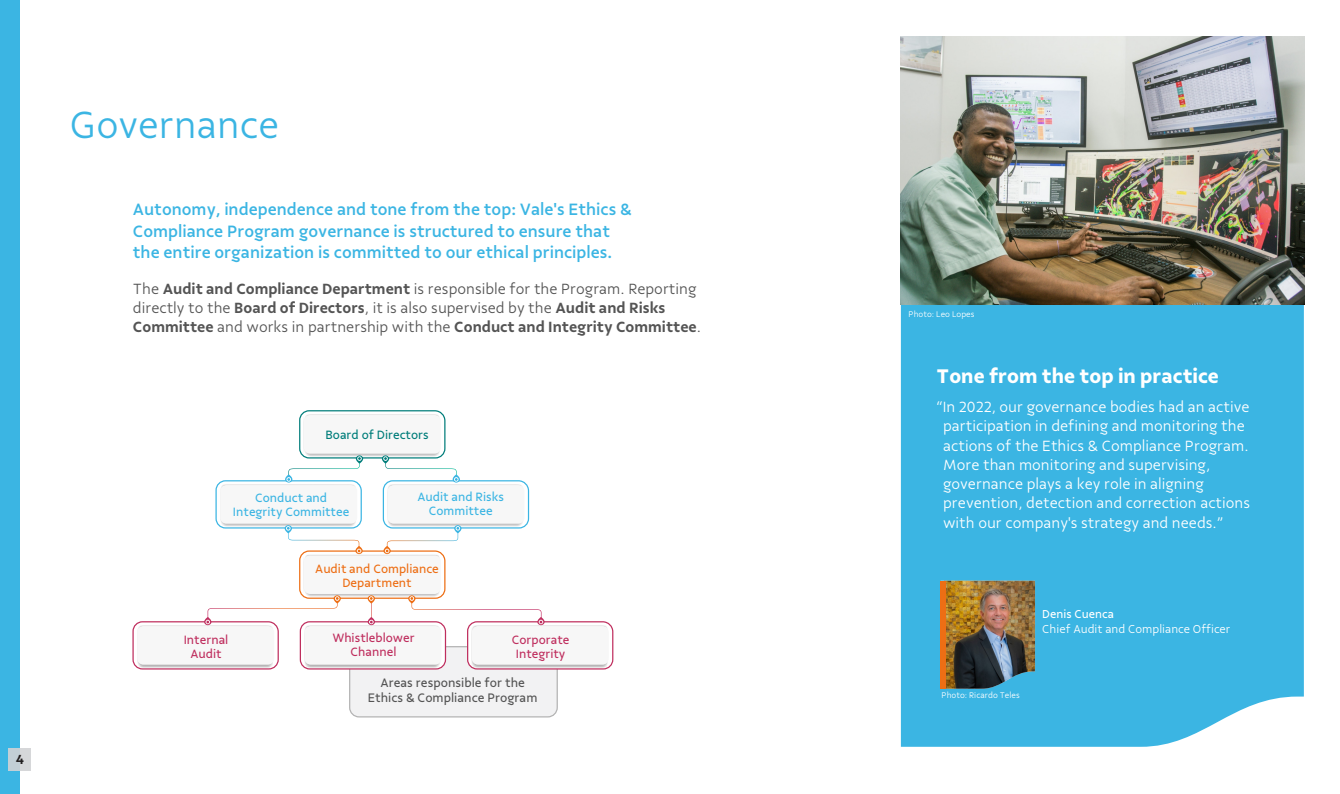
<style>
.page{position:relative;width:1340px;height:794px;background:#fff}
.page>*{position:absolute;margin:0;border:0;box-sizing:border-box;transform-origin:0 0}
.t1{font:300 40.25px "Vale Sans";color:#3bb5e3}
.t2{font:700 21px "Vale Sans";color:#fff}
.t3{font:500 17.5px/21.3px "Vale Sans";color:#3bb5e3}
.t4{font:300 15.75px/19.2px "Vale Sans";color:#fff}
.t5{font:300 15.75px/19.2px "Vale Sans";color:#545454}
.t6{font:600 14px "Vale Sans";color:#231f20}
.t7{font:13.12px/14.4px "Vale Sans";color:#545454;text-align:center}
.t8{font:12.86px/14.1px "Vale Sans";color:#bf2e5e;text-align:center}
.t9{font:12.86px/14.1px "Vale Sans";color:#3bb5e3;text-align:center}
.t10{font:12.86px/14.1px "Vale Sans";color:#ed6e14;text-align:center}
.t11{font:12.86px "Vale Sans";color:#007d7a}
.t12{font:300 12.25px "Vale Sans";color:#fff}
.t13{font:12.25px "Vale Sans";color:#fff}
.t14{font:300 8.75px "Vale Sans";color:#fff}
.s1{font-weight:600}
</style>
<div class="page">
<div style="left:900px;top:304px;width:403px;height:443px;background:#3bb5e3"></div>
<img style="left:900px;top:36px;width:404px;height:268px">
<img style="left:946px;top:581px;width:89px;height:107px">
<div style="left:349px;top:646px;width:209px;height:71px;background:#f2f2f3;border:1px solid #b3b3b3;border-radius:10px"></div>
<div style="left:300px;top:621px;width:146px;height:48px;background:#fff;border:1px solid #bf2e5e;border-radius:10px"></div>
<div style="left:467px;top:621px;width:146px;height:48px;background:#fff;border:1px solid #bf2e5e;border-radius:10px"></div>
<div style="left:137px;top:625px;width:136px;height:42px;background:#231f20;opacity:.49"></div>
<div style="left:137px;top:626px;width:137px;height:38px;background:#f7f7f7;border-radius:6px"></div>
<div style="left:132px;top:621px;width:147px;height:48px;border:1px solid #bf2e5e;border-radius:10px"></div>
<div style="left:387px;top:484px;width:136px;height:42px;background:#231f20;opacity:.49"></div>
<div style="left:387px;top:485px;width:137px;height:39px;background:#f7f7f7;border-radius:6px"></div>
<div style="left:383px;top:480px;width:146px;height:48px;border:1px solid #3bb5e3;border-radius:10px"></div>
<div style="left:304px;top:414px;width:135px;height:42px;background:#231f20;opacity:.49"></div>
<div style="left:304px;top:415px;width:137px;height:39px;background:#f7f7f7;border-radius:6px"></div>
<div style="left:299px;top:410px;width:146px;height:48px;border:1px solid #007d7a;border-radius:10px"></div>
<div style="left:220px;top:484px;width:136px;height:42px;background:#231f20;opacity:.49"></div>
<div style="left:220px;top:485px;width:137px;height:39px;background:#f7f7f7;border-radius:6px"></div>
<div style="left:215px;top:480px;width:147px;height:48px;border:1px solid #3bb5e3;border-radius:10px"></div>
<div style="left:304px;top:555px;width:135px;height:42px;background:#231f20;opacity:.49"></div>
<div style="left:304px;top:555px;width:137px;height:39px;background:#f7f7f7;border-radius:6px"></div>
<div style="left:299px;top:550px;width:146px;height:49px;border:1px solid #ed6e14;border-radius:10px"></div>
<svg style="left:284px;top:455px;width:80px;height:27px"></svg>
<svg style="left:381px;top:455px;width:79px;height:27px"></svg>
<svg style="left:284px;top:525px;width:79px;height:29px"></svg>
<svg style="left:203px;top:595px;width:138px;height:30px"></svg>
<svg style="left:383px;top:525px;width:79px;height:29px"></svg>
<div style="left:304px;top:625px;width:136px;height:42px;background:#231f20;opacity:.49"></div>
<div style="left:304px;top:626px;width:137px;height:38px;background:#f7f7f7;border-radius:6px"></div>
<div style="left:471px;top:625px;width:136px;height:42px;background:#231f20;opacity:.49"></div>
<div style="left:471px;top:626px;width:137px;height:38px;background:#f7f7f7;border-radius:6px"></div>
<svg style="left:407px;top:595px;width:138px;height:30px"></svg>
<svg style="left:367px;top:595px;width:8px;height:30px"></svg>
<div style="left:0;top:0;width:20px;height:794px;background:#3bb5e3"></div>
<div style="left:9px;top:748px;width:22px;height:22px;background:#d6d7d9"></div>
<div style="left:9px;top:748px;width:11px;height:22px;background:#c2cfd6"></div>
<div style="left:940px;top:581px;width:6px;height:107px;background:#ed6e14"></div>
<p class="t6" style="left:16px;top:751px;width:10px">4</p>
<h1 class="t1" style="left:70px;top:102px;width:211px">Governance</h1>
<p class="t3" style="left:133px;top:199px;width:500px">Autonomy, independence and tone from the top: Vale's Ethics &amp;<br>Compliance Program governance is structured to ensure that the entire organization is committed to our ethical principles.</p>
<p class="t5" style="left:133px;top:279px;width:569px">The <span class="s1">Audit and Compliance Department</span> is responsible for the Program. Reporting directly to the <span class="s1">Board of Directors</span>, it is also supervised by the <span class="s1">Audit and Risks<br>Committee</span> and works in partnership with the <span class="s1">Conduct and Integrity Committee</span>.</p>
<p class="t11" style="left:325px;top:427px;width:105px">Board of Directors</p>
<p class="t9" style="left:233px;top:491px;width:118px">Conduct and<br>Integrity Committee</p>
<p class="t9" style="left:417px;top:490px;width:88px">Audit and Risks<br>Committee</p>
<p class="t8" style="left:184px;top:632px;width:46px">Internal<br>Audit</p>
<p class="t10" style="left:315px;top:561px;width:125px">Audit and Compliance<br>Department</p>
<p class="t8" style="left:332px;top:631px;width:84px">Whistleblower<br>Channel</p>
<p class="t8" style="left:512px;top:632px;width:59px">Corporate<br>Integrity</p>
<p class="t7" style="left:368px;top:676px;width:171px">Areas responsible for the<br>Ethics &amp; Compliance Program</p>
<p class="t14" style="left:908px;top:310px;width:67px">Photo: Leo Lopes</p>
<h2 class="t2" style="left:936px;top:365px;width:284px">Tone from the top in practice</h2>
<p class="t4" style="left:943px;top:397px;width:308px;text-indent:-7px">“In 2022, our governance bodies had an active participation in defining and monitoring the actions of the Ethics &amp; Compliance Program.<br>More than monitoring and supervising, governance plays a key role in aligning prevention, detection and correction actions with our company's strategy and needs.”</p>
<p class="t14" style="left:941px;top:690px;width:80px">Photo: Ricardo Teles</p>
<p class="t13" style="left:1042px;top:607px;width:73px">Denis Cuenca</p>
<p class="t12" style="left:1042px;top:622px;width:190px">Chief Audit and Compliance Officer</p>
</div>
